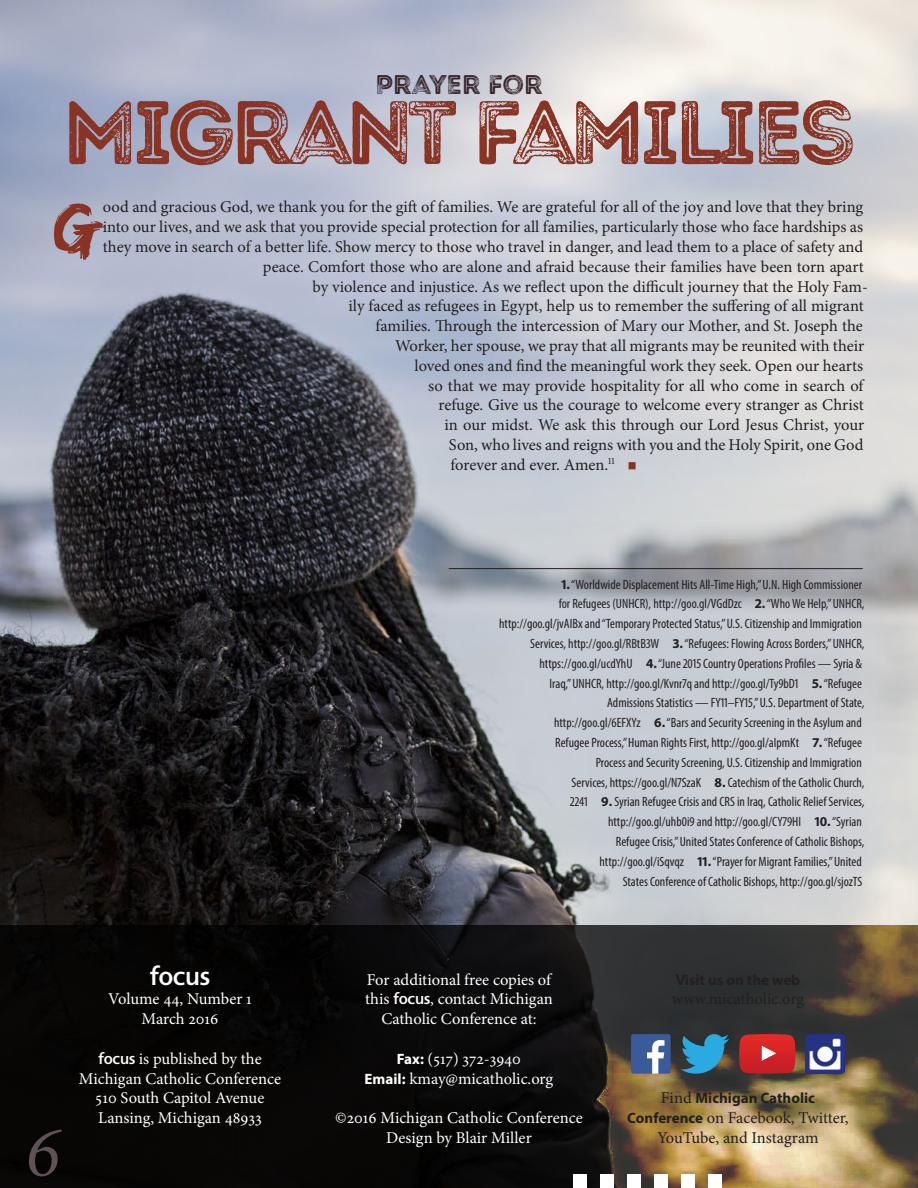
<style>
.page{position:relative;width:918px;height:1188px;background:#fff}
.page>*{position:absolute;margin:0;border:0;box-sizing:border-box;transform-origin:0 0}
.Section{font:90px "Intro Rust G Base 2 Line";letter-spacing:-.06em;color:#883323}
.First{font:76.2px "Edo";color:#883323}
.t1{font:italic 72px "Minion Pro";color:#5f5155}
.Section-2{font:27px "Intro Rust G Base 2 Line";letter-spacing:-.005em;color:#37252b}
.t2{font:500 27px "Vegur";letter-spacing:-.025em;color:#fff}
.First-2{font:24.75px "Minion Pro";color:#883323}
.First-3{font:16.5px/19.8px "Minion Pro";letter-spacing:-.005em;color:#231f20;text-align:center}
.t3{font:16.5px/19.8px "Minion Pro";color:#fff;text-align:center}
.t4{font:700 15px "Myriad Pro";color:#231f20}
.Footnotes{font:condensed 13.5px/19.8px "Myriad Pro";color:#231f20;text-align:right}
.s1{font-family:"Vegur";font-weight:500}
.s2{font-weight:700;font-stretch:normal}
.s3{font-family:"Myriad Pro";font-weight:700;font-size:15px}
.s4{font-family:"Minion Pro";font-weight:400;font-size:16.5px}
</style>
<div class="page">
<img style="left:0;top:0;width:918px;height:925px">
<svg style="left:0;top:925px;width:918px;height:263px;fill:#090808"></svg>
<div style="left:403px;top:518px;width:510px;height:420px;background:#c1c7d6;opacity:.5"></div>
<hr style="left:449px;top:568px;width:414px;height:1px;background:#231f20">
<div style="left:631px;top:1034px;width:40px;height:40px;background:#3b5a9a;border-radius:2px"></div>
<svg style="left:647px;top:1040px;width:17px;height:34px"></svg>
<svg style="left:681px;top:1034px;width:48px;height:40px"></svg>
<img style="left:805px;top:1034px;width:40px;height:40px">
<svg style="left:739px;top:1034px;width:56px;height:40px"></svg>
<div style="left:574px;top:1174px;width:13px;height:14px;background:#fff"></div>
<div style="left:655px;top:1174px;width:13px;height:14px;background:#fff"></div>
<div style="left:709px;top:1174px;width:13px;height:14px;background:#fff"></div>
<div style="left:601px;top:1174px;width:13px;height:14px;background:#fff"></div>
<div style="left:628px;top:1174px;width:13px;height:14px;background:#fff"></div>
<div style="left:682px;top:1174px;width:13px;height:14px;background:#fff"></div>
<p class="Section-2" style="left:376px;top:67px;width:169px">PRAYER FOR</p>
<p class="Section" style="left:63px;top:75px;width:795px">MIGRANT FAMILIES</p>
<p class="First" style="left:53px;top:183px;width:47px">G</p>
<p class="First-3" style="left:103px;top:197px;width:762px">ood and gracious God, we thank you for the gift of families. We are grateful for all of the joy and love that they bring</p>
<p class="First-3" style="left:103px;top:217px;width:762px">into our lives, and we ask that you provide special protection for all families, particularly those who face hardships as</p>
<p class="First-3" style="left:103px;top:237px;width:762px">they move in search of a better life. Show mercy to those who travel in danger, and lead them to a place of safety and</p>
<p class="First-3" style="left:263px;top:257px;width:602px">peace. Comfort those who are alone and afraid because their families have been torn apart</p>
<p class="First-3" style="left:313px;top:277px;width:557px">by violence and injustice. As we reflect upon the difficult journey that the Holy Fam-</p>
<p class="First-3" style="left:348px;top:296px;width:517px">ily faced as refugees in Egypt, help us to remember the suffering of all migrant</p>
<p class="First-3" style="left:376px;top:316px;width:489px">families. Through the intercession of Mary our Mother, and St. Joseph the</p>
<p class="First-3" style="left:395px;top:336px;width:471px">Worker, her spouse, we pray that all migrants may be reunited with their</p>
<p class="First-3" style="left:415px;top:356px;width:450px">loved ones and find the meaningful work they seek. Open our hearts</p>
<p class="First-3" style="left:428px;top:376px;width:437px">so that we may provide hospitality for all who come in search of</p>
<p class="First-3" style="left:438px;top:395px;width:427px">refuge. Give us the courage to welcome every stranger as Christ</p>
<p class="First-3" style="left:444px;top:415px;width:421px">in our midst. We ask this through our Lord Jesus Christ, your</p>
<p class="First-3" style="left:449px;top:435px;width:416px">Son, who lives and reigns with you and the Holy Spirit, one God</p>
<p class="First-3" style="left:451px;top:455px;width:166px">forever and ever. Amen.<sup>11</sup></p>
<p class="First-2" style="left:627px;top:448px;width:12px">■</p>
<h3 class="t1" style="left:25px;top:1103px;width:37px">6</h3>
<p class="t2" style="left:149px;top:961px;width:63px">focus</p>
<p class="t3" style="left:108px;top:989px;width:145px">Volume 44, Number 1<br>March 2016</p>
<p class="t3" style="left:79px;top:1049px;width:204px"><span class="s1">focus</span> is published by the<br>Michigan Catholic Conference<br>510 South Capitol Avenue<br>Lansing, Michigan 48933</p>
<p class="Footnotes" style="left:499px;top:574px;width:367px"><span class="s2">1.</span> “Worldwide Displacement Hits All-Time High,” U.N. High Commissioner<br>for Refugees (UNHCR), http://goo.gl/VGdDzc <span class="s2">2.</span> “Who We Help,” UNHCR, http://goo.gl/jvAIBx and “Temporary Protected Status,” U.S. Citizenship and Immigration Services, http://goo.gl/RBtB3W <span class="s2">3.</span> “Refugees: Flowing Across Borders,” UNHCR, https://goo.gl/ucdYhU <span class="s2">4.</span> “June 2015 Country Operations Profiles — Syria &amp;<br>Iraq,” UNHCR, http://goo.gl/Kvnr7q and http://goo.gl/Ty9bD1 <span class="s2">5.</span> “Refugee<br>Admissions Statistics — FY11–FY15,” U.S. Department of State,<br>http://goo.gl/6EFXYz <span class="s2">6.</span> “Bars and Security Screening in the Asylum and<br>Refugee Process,” Human Rights First, http://goo.gl/aIpmKt <span class="s2">7.</span> “Refugee<br>Process and Security Screening, U.S. Citizenship and Immigration<br>Services, https://goo.gl/N7SzaK <span class="s2">8.</span> Catechism of the Catholic Church,<br>2241 <span class="s2">9.</span> Syrian Refugee Crisis and CRS in Iraq, Catholic Relief Services, http://goo.gl/uhb0i9 and http://goo.gl/CY79HI <span class="s2">10.</span> “Syrian<br>Refugee Crisis,” United States Conference of Catholic Bishops,<br>http://goo.gl/iSqvqz <span class="s2">11.</span> “Prayer for Migrant Families,” United<br>States Conference of Catholic Bishops, http://goo.gl/sjozTS</p>
<p class="t3" style="left:365px;top:970px;width:189px">For additional free copies of this <span class="s1">focus</span>, contact Michigan<br>Catholic Conference at:</p>
<p class="t3" style="left:365px;top:1049px;width:190px"><span class="s3">Fax:</span> (517) 372-3940<br><span class="s3">Email:</span> kmay@micatholic.org</p>
<p class="t3" style="left:335px;top:1108px;width:249px">©2016 Michigan Catholic Conference<br>Design by Blair Miller</p>
<p class="t4" style="left:661px;top:1089px;width:156px"><span class="s4">Find</span> Michigan Catholic</p>
<p class="First-3" style="left:627px;top:1108px;width:223px"><span class="s3">Conference</span> on Facebook, Twitter,<br>YouTube, and Instagram</p>
</div>
